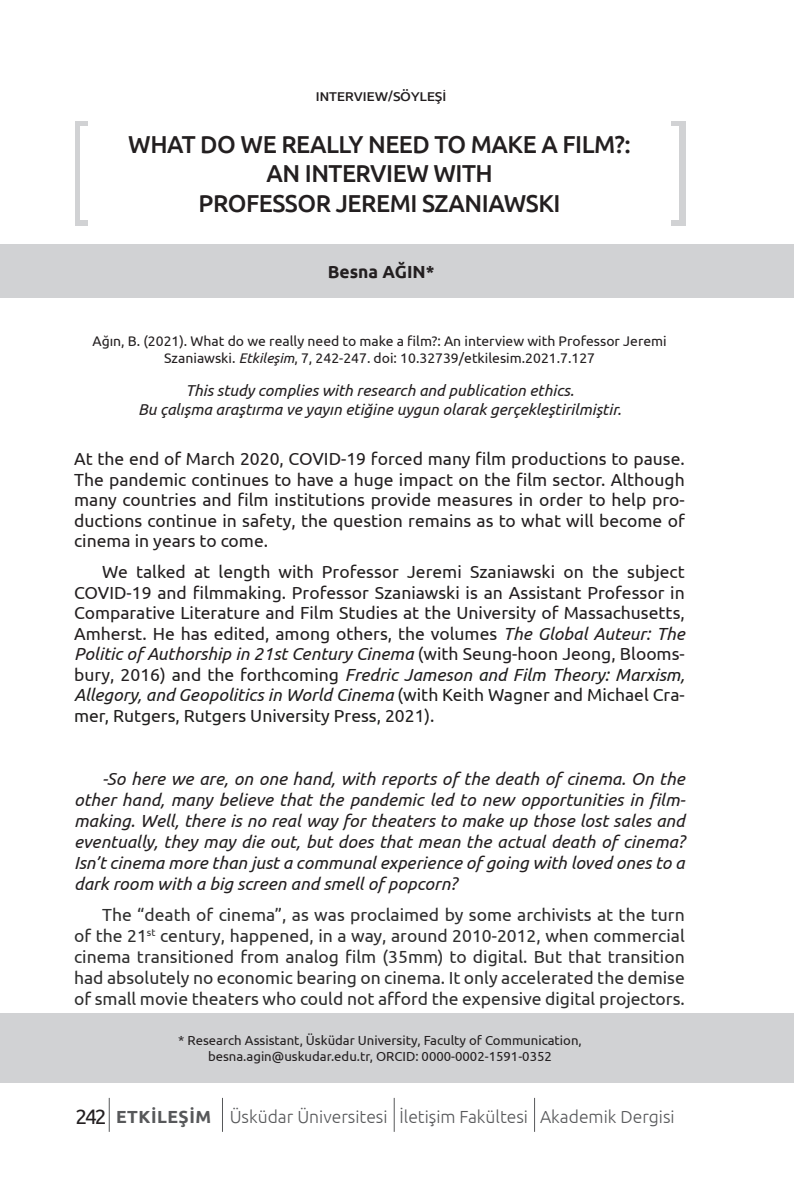
<style>
.page{position:relative;width:794px;height:1191px;background:#fff}
.page>*{position:absolute;margin:0;border:0;box-sizing:border-box;transform-origin:0 0}
.t1{font:500 24.5px "Ubuntu";letter-spacing:-.02em;color:#231f20}
.t2{font:21px "Ubuntu";color:#231f20}
.ana_metin{font:17.5px/20.5px "Ubuntu";color:#231f20;text-align:justify}
.ana_metin-2{font:italic 17.5px/21px "Ubuntu";color:#231f20;text-align:justify}
.ana_metin-3{font:17.5px/21px "Ubuntu";color:#2e2e2e;text-align:justify}
.t3{font:300 17.5px "Ubuntu";color:#57585a}
.t4{font:700 17.5px "Ubuntu";color:#231f20}
.ana_metin-4{font:italic 15.75px/18.9px "Ubuntu";color:#231f20;text-align:center}
.t5{font:14px/16.8px "Ubuntu";color:#231f20;text-align:center}
.t6{font:14px "Concord";color:#231f20}
.t7{font:13.12px "Ubuntu";color:#231f20}
.s1{font-style:italic}
.s2{color:#201f1e}
.s3{font-style:italic;color:#201f1e}
.s4{font-weight:700}
</style>
<div class="page">
<div style="left:0;top:1013px;width:794px;height:69px;background:#d1d2d4"></div>
<div style="left:0;top:244px;width:794px;height:54px;background:#d1d2d4"></div>
<div style="left:75px;top:121px;width:610px;height:105px;background:#d1d2d4"></div>
<div style="left:88px;top:116px;width:582px;height:115px;background:#fff"></div>
<div style="left:80px;top:126px;width:599px;height:93px;background:#fff"></div>
<hr style="left:109px;top:1097px;width:1px;height:34px;background:#57585a">
<hr style="left:222px;top:1097px;width:1px;height:34px;background:#57585a">
<hr style="left:394px;top:1097px;width:1px;height:34px;background:#57585a">
<hr style="left:534px;top:1097px;width:1px;height:34px;background:#57585a">
<p class="t6" style="left:316px;top:88px;width:132px">INTERVIEW/SÖYLEŞİ</p>
<p class="t1" style="left:128px;top:128px;width:504px">WHAT DO WE REALLY NEED TO MAKE A FILM?:</p>
<p class="t1" style="left:266px;top:158px;width:228px">AN INTERVIEW WITH</p>
<p class="t1" style="left:199px;top:187px;width:363px">PROFESSOR JEREMI SZANIAWSKI</p>
<p class="t4" style="left:328px;top:261px;width:108px">Besna AĞIN*</p>
<p class="t5" style="left:93px;top:332px;width:575px">Ağın, B. (2021). What do we really need to make a film?: An interview with Professor Jeremi<br>Szaniawski. <span class="s1">Etkileşim</span>, 7, 242-247. doi: 10.32739/etkilesim.2021.7.127</p>
<p class="ana_metin-4" style="left:138px;top:380px;width:485px">This study complies with research and publication ethics.<br>Bu çalışma araştırma ve yayın etiğine uygun olarak gerçekleştirilmiştir.</p>
<p class="ana_metin" style="left:74px;top:448px;width:612px">At the end of March 2020, COVID-19 forced many film productions to pause.<br>The pandemic continues to have a huge impact on the film sector. Although many countries and film institutions provide measures in order to help pro&shy;ductions continue in safety, the question remains as to what will become of cinema in years to come.</p>
<p class="ana_metin" style="left:74px;top:561px;width:612px;text-indent:28px">We talked at length with Professor Jeremi Szaniawski on the subject COVID-19 and filmmaking. Professor Szaniawski is an Assistant Professor in Comparative Literature and Film Studies at the University of Massachusetts, Amherst. He has edited, among others, the volumes <span class="s1">The Global Auteur: The Politic of Authorship in 21st Century Cinema</span> (with Seung-hoon Jeong, Blooms&shy;bury, 2016) <span class="s2">and the forthcoming</span> <span class="s3">Fredric Jameson and Film Theory: Marxism, Allegory, and Geopolitics in World Cinema</span> <span class="s2">(with Keith Wagner and Michael Cra&shy;mer, Rutgers, Rutgers University Press, 2021).</span></p>
<p class="ana_metin-2" style="left:74px;top:767px;width:613px;text-indent:28px">-So here we are, on one hand, with reports of the death of cinema. On the other hand, many believe that the pandemic led to new opportunities in film&shy;making. Well, there is no real way for theaters to make up those lost sales and eventually, they may die out, but does that mean the actual death of cinema?<br>Isn’t cinema more than just a communal experience of going with loved ones to a dark room with a big screen and smell of popcorn?</p>
<p class="ana_metin-3" style="left:74px;top:904px;width:612px;text-indent:28px">The “death of cinema”, as was proclaimed by some archivists at the turn of the 21<sup>st</sup> century, happened, in a way, around 2010-2012, when commercial cinema transitioned from analog film (35mm) to digital. But that transition had absolutely no economic bearing on cinema. It only accelerated the demise of small movie theaters who could not afford the expensive digital projectors.</p>
<p class="t7" style="left:178px;top:1032px;width:405px">* Research Assistant, Üsküdar University, Faculty of Communication,</p>
<p class="t7" style="left:208px;top:1048px;width:345px">besna.agin@uskudar.edu.tr, ORCID: 0000-0002-1591-0352</p>
<p class="t2" style="left:75px;top:1104px;width:33px">242</p>
<p class="t3" style="left:116px;top:1106px;width:560px"><span class="s4">ETKİLEŞİM</span> Üsküdar Üniversitesi İletişim Fakültesi Akademik Dergisi</p>
</div>
